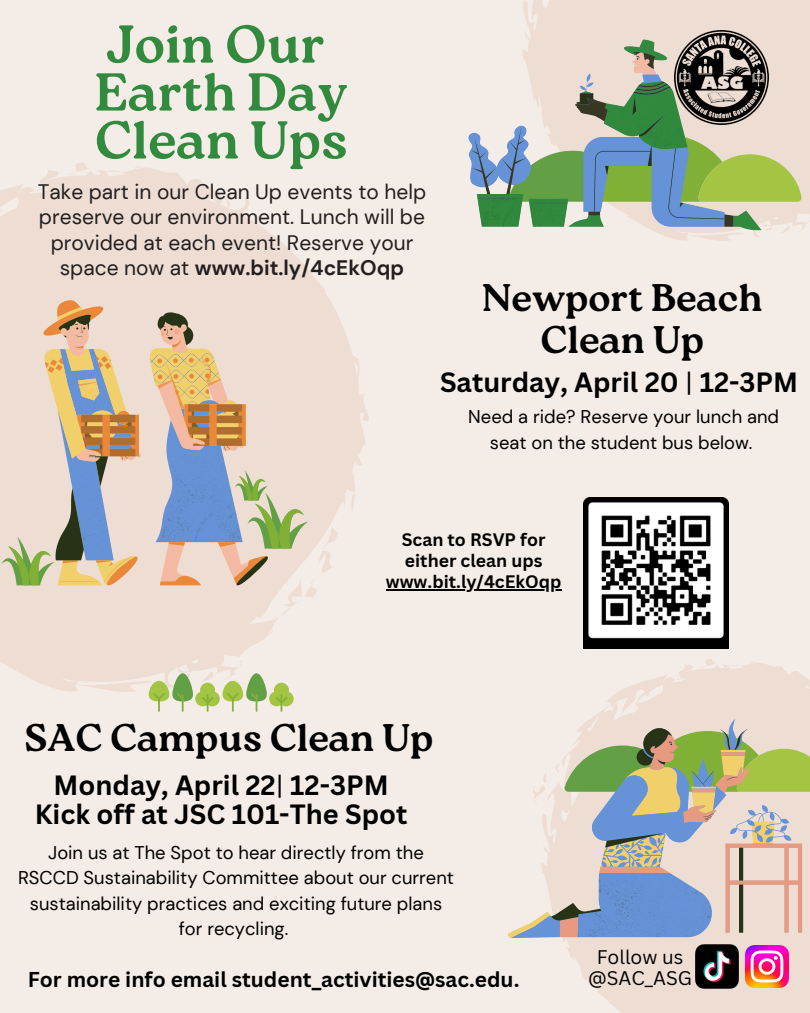
<style>
.page{position:relative;width:810px;height:1013px;background:#fff}
.page>*{position:absolute;margin:0;border:0;box-sizing:border-box;transform-origin:0 0}
.t1{font:700 53.2px/47.9px "Roca Two";color:#318a3d}
.t2{font:700 38.5px/42px "Roca Two";color:#000;text-align:center}
.t3{font:700 27.1px/29.2px "Canva Sans";color:#000;text-align:center}
.t4{font:21px/25.3px "DM Sans";color:#231f20;text-align:center}
.t5{font:700 20.9px "Canva Sans";color:#000}
.t6{font:19.2px/21px "Canva Sans";color:#000;text-align:center}
.t7{font:18.4px/25.5px "DM Sans";color:#000;text-align:center}
.t8{font:700 17.6px/21.3px "Canva Sans";color:#000}
.s1{font-weight:700}
.s2{font-weight:400}
</style>
<div class="page">
<div style="left:0;top:0;width:810px;height:1012px;background:#f4ece6"></div>
<svg style="left:75px;top:163px;width:12px;height:4px"></svg>
<svg style="left:0;top:167px;width:369px;height:525px;fill:#edddd2"></svg>
<svg style="left:523px;top:0;width:287px;height:241px;fill:#edddd2"></svg>
<svg style="left:522px;top:39px;width:152px;height:13px;fill:#edddd2"></svg>
<svg style="left:468px;top:52px;width:334px;height:183px"></svg>
<svg style="left:706px;top:659px;width:8px;height:3px"></svg>
<svg style="left:541px;top:662px;width:269px;height:350px;fill:#edddd2"></svg>
<svg style="left:802px;top:731px;width:8px;height:73px"></svg>
<svg style="left:791px;top:734px;width:11px;height:203px;fill:#edddd2"></svg>
<svg style="left:510px;top:718px;width:281px;height:219px"></svg>
<svg style="left:551px;top:728px;width:197px;height:204px"></svg>
<svg style="left:578px;top:873px;width:134px;height:64px"></svg>
<svg style="left:42px;top:299px;width:225px;height:50px;fill:#edddd2"></svg>
<svg style="left:56px;top:312px;width:212px;height:37px;fill:#edddd2"></svg>
<svg style="left:2px;top:349px;width:336px;height:268px"></svg>
<div style="left:200px;top:682px;width:15px;height:15px;background:#a4c443;border-radius:50%"></div>
<div style="left:195px;top:691px;width:15px;height:15px;background:#a4c443;border-radius:50%"></div>
<div style="left:205px;top:691px;width:15px;height:15px;background:#a4c443;border-radius:50%"></div>
<svg style="left:201px;top:694px;width:13px;height:17px"></svg>
<svg style="left:149px;top:673px;width:44px;height:38px"></svg>
<div style="left:274px;top:682px;width:15px;height:15px;background:#a4c443;border-radius:50%"></div>
<div style="left:269px;top:691px;width:15px;height:15px;background:#a4c443;border-radius:50%"></div>
<div style="left:279px;top:691px;width:14px;height:15px;background:#a4c443;border-radius:50%"></div>
<svg style="left:275px;top:694px;width:13px;height:17px"></svg>
<svg style="left:223px;top:673px;width:44px;height:38px"></svg>
<img style="left:674px;top:30px;width:95px;height:95px">
<img style="left:583px;top:497px;width:146px;height:151px">
<img style="left:746px;top:945px;width:43px;height:42px">
<img style="left:689px;top:938px;width:57px;height:57px">
<hr style="left:386px;top:589px;width:175px;height:1px;background:#000">
<p class="t1" style="left:95px;top:20px;width:254px">Join Our<br>Earth Day<br>Clean Ups</p>
<p class="t4" style="left:38px;top:179px;width:390px">Take part in our Clean Up events to help preserve our environment. Lunch will be provided at each event! Reserve your space now at <span class="s1">www.bit.ly/4cEkOqp</span></p>
<h5 class="t2" style="left:482px;top:276px;width:282px">Newport Beach<br>Clean Up</h5>
<h3 class="t3" style="left:440px;top:366px;width:360px">Saturday, April 20 <span class="s2">|</span> 12-3PM</h3>
<p class="t7" style="left:468px;top:404px;width:312px">Need a ride? Reserve your lunch and seat on the student bus below.</p>
<p class="t8" style="left:402px;top:528px;width:145px">Scan to RSVP for either clean ups</p>
<p class="t8" style="left:386px;top:570px;width:177px">www.bit.ly/4cEkOqp</p>
<p class="t2" style="left:24px;top:717px;width:411px">SAC Campus Clean Up</p>
<p class="t3" style="left:35px;top:769px;width:374px">Monday, April 22<span class="s2">|</span> 12-3PM<br>Kick off at JSC 101-The Spot</p>
<h6 class="t7" style="left:18px;top:839px;width:438px">Join us at The Spot to hear directly from the RSCCD Sustainability Committee about our current sustainability practices and exciting future plans for recycling.</h6>
<p class="t5" style="left:28px;top:964px;width:493px">For more info email student_activities@sac.edu.</p>
<h2 class="t6" style="left:588px;top:945px;width:105px">Follow us @SAC_ASG</h2>
</div>
